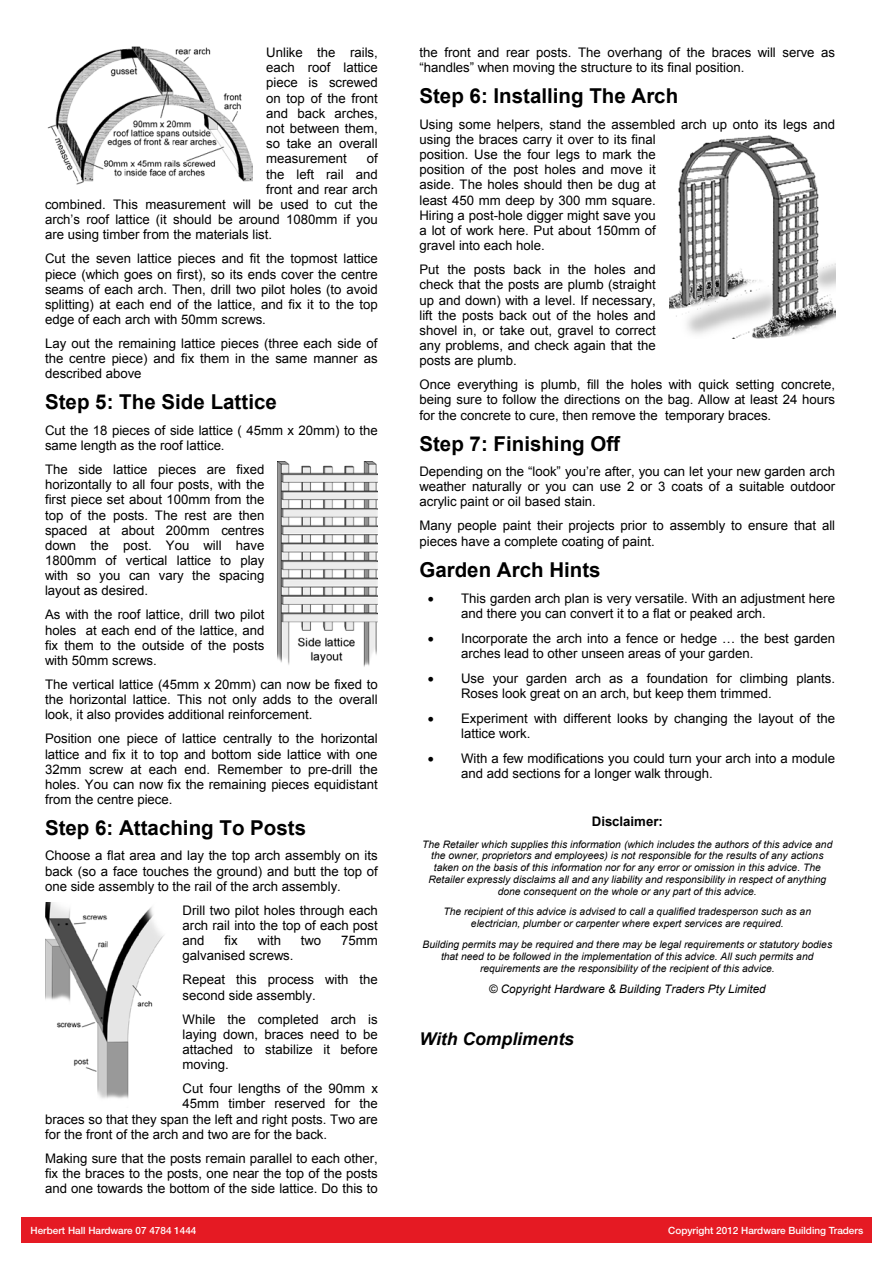
<style>
.page{position:relative;width:893px;height:1263px;background:#fff}
.page>*{position:absolute;margin:0;border:0;box-sizing:border-box;transform-origin:0 0}
.t1{font:700 20.55px "Arial";color:#000}
.t2{font:italic 700 17.55px "Arial";color:#000}
.t3{font:13.2px/15.1px "Arial";color:#000;text-align:justify}
.t4{font:700 13.2px "Arial";color:#000}
.t5{font:italic 11.7px "Arial";color:#000}
.t6{font:italic 10.35px/11.9px "Arial";color:#000;text-align:center}
.t7{font:500 10.05px "Helvetica Neue";color:#fff}
</style>
<div class="page">
<div style="left:21px;top:1216px;width:851px;height:26px;background:#e51a23"></div>
<img style="left:47px;top:46px;width:206px;height:139px">
<img style="left:669px;top:135px;width:166px;height:203px">
<img style="left:278px;top:462px;width:100px;height:205px">
<img style="left:45px;top:903px;width:119px;height:196px">
<p class="t3" style="left:266px;top:45px;width:113px">Unlike the rails, each roof lattice piece is screwed on top of the front and back arches, not between them, so take an overall measurement</p>
<p class="t3" style="left:367px;top:151px;width:12px">of</p>
<p class="t3" style="left:266px;top:166px;width:113px">the left rail and</p>
<p class="t3" style="left:266px;top:182px;width:113px">front and rear arch</p>
<p class="t3" style="left:45px;top:197px;width:334px">combined. This measurement will be used to cut the</p>
<p class="t3" style="left:45px;top:212px;width:334px">arch’s roof lattice (it should be around 1080mm if you</p>
<p class="t3" style="left:45px;top:227px;width:229px">are using timber from the materials list.</p>
<p class="t3" style="left:45px;top:251px;width:334px">Cut the seven lattice pieces and fit the topmost lattice piece (which goes on first), so its ends cover the centre seams of each arch. Then, drill two pilot holes (to avoid splitting) at each end of the lattice, and fix it to the top edge of each arch with 50mm screws.</p>
<p class="t3" style="left:45px;top:336px;width:334px">Lay out the remaining lattice pieces (three each side of the centre piece) and fix them in the same manner as described above</p>
<p class="t1" style="left:45px;top:389px;width:233px">Step 5: The Side Lattice</p>
<p class="t3" style="left:45px;top:423px;width:334px">Cut the 18 pieces of side lattice ( 45mm x 20mm) to the same length as the roof lattice.</p>
<p class="t3" style="left:45px;top:462px;width:221px">The side lattice pieces are fixed horizontally to all four posts, with the first piece set about 100mm from the top of the posts. The rest are then spaced at about 200mm centres down the post. You will have 1800mm of vertical lattice to play with so you can vary the spacing layout as desired.</p>
<p class="t3" style="left:45px;top:607px;width:221px">As with the roof lattice, drill two pilot holes at each end of the lattice, and fix them to the outside of the posts with 50mm screws.</p>
<p class="t3" style="left:45px;top:677px;width:334px">The vertical lattice (45mm x 20mm) can now be fixed to the horizontal lattice. This not only adds to the overall look, it also provides additional reinforcement.</p>
<p class="t3" style="left:45px;top:731px;width:334px">Position one piece of lattice centrally to the horizontal lattice and fix it to top and bottom side lattice with one 32mm screw at each end. Remember to pre-drill the holes. You can now fix the remaining pieces equidistant from the centre piece.</p>
<p class="t1" style="left:45px;top:814px;width:263px">Step 6: Attaching To Posts</p>
<p class="t3" style="left:45px;top:848px;width:334px">Choose a flat area and lay the top arch assembly on its back (so a face touches the ground) and butt the top of one side assembly to the rail of the arch assembly.</p>
<p class="t3" style="left:183px;top:903px;width:197px">Drill two pilot holes through each arch rail into the top of each post and</p>
<p class="t3" style="left:225px;top:933px;width:15px">fix</p>
<p class="t3" style="left:258px;top:933px;width:25px">with</p>
<p class="t3" style="left:301px;top:933px;width:22px">two</p>
<p class="t3" style="left:341px;top:933px;width:38px">75mm</p>
<p class="t3" style="left:183px;top:944px;width:197px;line-height:24px">galvanised screws.<br>Repeat this process with the</p>
<p class="t3" style="left:183px;top:983px;width:197px;line-height:24px">second side assembly.<br>While the completed arch is</p>
<p class="t3" style="left:183px;top:1027px;width:197px">laying down, braces need to be attached to stabilize it before moving.</p>
<p class="t3" style="left:183px;top:1081px;width:197px">Cut four lengths of the 90mm x</p>
<p class="t3" style="left:183px;top:1096px;width:197px">45mm timber reserved for the</p>
<p class="t3" style="left:45px;top:1111px;width:334px">braces so that they span the left and right posts. Two are</p>
<p class="t3" style="left:45px;top:1126px;width:284px">for the front of the arch and two are for the back.</p>
<p class="t3" style="left:45px;top:1150px;width:334px">Making sure that the posts remain parallel to each other, fix the braces to the posts, one near the top of the posts and one towards the bottom of the side lattice. Do this to</p>
<p class="t3" style="left:419px;top:45px;width:417px">the front and rear posts. The overhang of the braces will serve as “handles” when moving the structure to its final position.</p>
<p class="t1" style="left:419px;top:82px;width:260px">Step 6: Installing The Arch</p>
<p class="t3" style="left:419px;top:117px;width:417px;text-align:left">Using some helpers, stand the assembled arch up onto its legs and using the braces carry it over to its final<br>position. Use the four legs to mark the<br>position of the post holes and move it<br>aside. The holes should then be dug at<br>least 450 mm deep by 300 mm square.<br>Hiring a post-hole digger might save you<br>a lot of work here. Put about 150mm of<br>gravel into each hole.</p>
<p class="t3" style="left:419px;top:262px;width:238px">Put the posts back in the holes and check that the posts are plumb (straight up and down) with a level. If necessary, lift the posts back out of the holes and shovel in, or take out, gravel to correct any problems, and check again that the posts are plumb.</p>
<p class="t3" style="left:419px;top:377px;width:417px">Once everything is plumb, fill the holes with quick setting concrete, being sure to follow the directions on the bag. Allow at least 24 hours for the concrete to cure, then remove the temporary braces.</p>
<p class="t1" style="left:419px;top:430px;width:202px">Step 7: Finishing Off</p>
<p class="t3" style="left:419px;top:464px;width:417px">Depending on the “look” you’re after, you can let your new garden arch weather naturally or you can use 2 or 3 coats of a suitable outdoor acrylic paint or oil based stain.</p>
<p class="t3" style="left:419px;top:518px;width:417px">Many people paint their projects prior to assembly to ensure that all pieces have a complete coating of paint.</p>
<p class="t1" style="left:419px;top:556px;width:183px">Garden Arch Hints</p>
<p class="t3" style="left:461px;top:591px;width:376px;text-indent:-33px">• This garden arch plan is very versatile. With an adjustment here and there you can convert it to a flat or peaked arch.</p>
<p class="t3" style="left:461px;top:631px;width:375px;text-indent:-33px">• Incorporate the arch into a fence or hedge … the best garden arches lead to other unseen areas of your garden.</p>
<p class="t3" style="left:461px;top:671px;width:376px;text-indent:-33px">• Use your garden arch as a foundation for climbing plants.<br>Roses look great on an arch, but keep them trimmed.</p>
<p class="t3" style="left:461px;top:711px;width:376px;text-indent:-33px">• Experiment with different looks by changing the layout of the lattice work.</p>
<p class="t3" style="left:461px;top:751px;width:376px;text-indent:-33px">• With a few modifications you could turn your arch into a module and add sections for a longer walk through.</p>
<p class="t4" style="left:592px;top:813px;width:73px">Disclaimer:</p>
<p class="t6" style="left:422px;top:838px;width:412px">The Retailer which supplies this information (which includes the authors of this advice and the owner, proprietors and employees) is not responsible for the results of any actions taken on the basis of this information nor for any error or omission in this advice. The Retailer expressly disclaims all and any liability and responsibility in respect of anything done consequent on the whole or any part of this advice.</p>
<p class="t6" style="left:443px;top:906px;width:369px">The recipient of this advice is advised to call a qualified tradesperson such as an electrician, plumber or carpenter where expert services are required.</p>
<p class="t6" style="left:422px;top:938px;width:411px">Building permits may be required and there may be legal requirements or statutory bodies that need to be followed in the implementation of this advice. All such permits and requirements are the responsibility of the recipient of this advice.</p>
<p class="t5" style="left:489px;top:982px;width:279px">© Copyright Hardware &amp; Building Traders Pty Limited</p>
<p class="t2" style="left:419px;top:1028px;width:156px">With Compliments</p>
<p class="t7" style="left:31px;top:1224px;width:167px">Herbert Hall Hardware 07 4784 1444</p>
<p class="t7" style="left:668px;top:1224px;width:196px">Copyright 2012 Hardware Building Traders</p>
</div>
